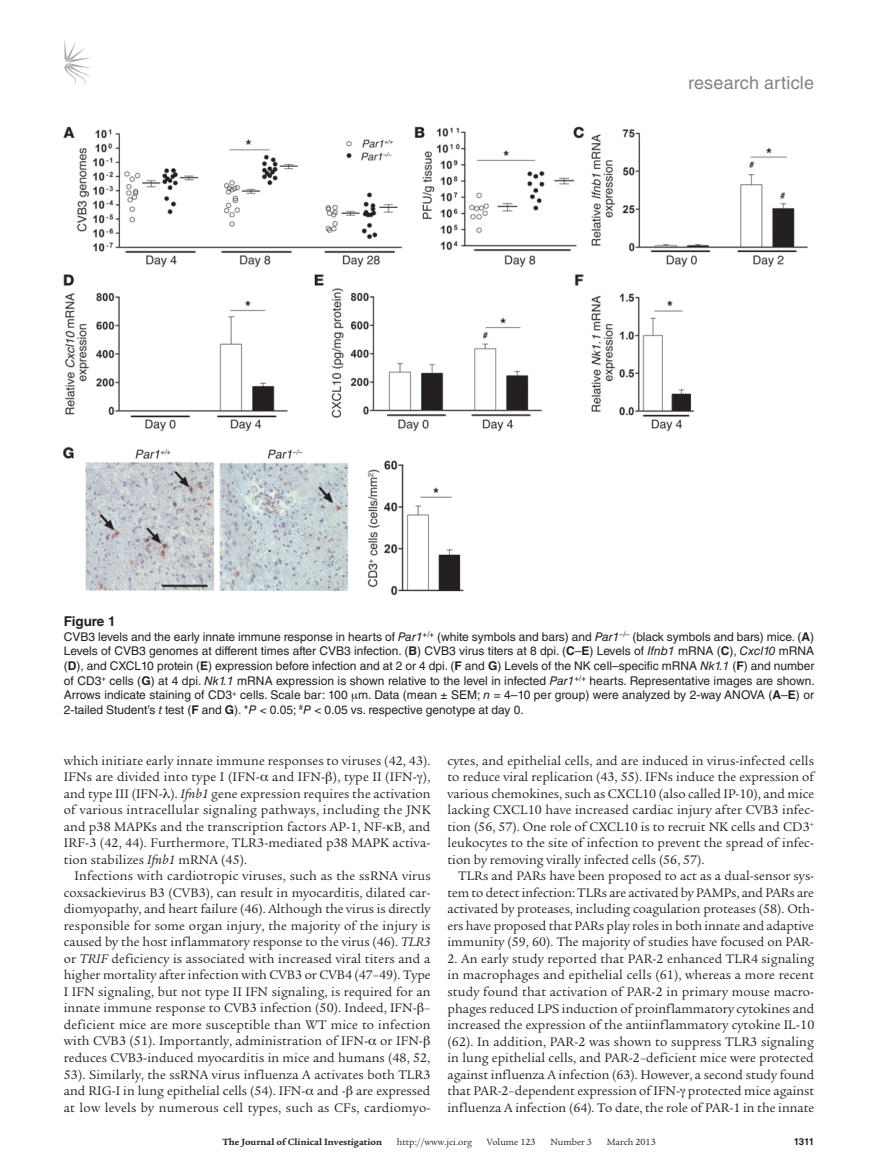
<style>
.page{position:relative;width:878px;height:1175px;background:#fff}
.page>*{position:absolute;margin:0;border:0;box-sizing:border-box;transform-origin:0 0}
.t1{font:18px "Helvetica LT Std";letter-spacing:.01em;color:#808285}
.t2{font:13.5px/16.5px "Legacy Serif Std";letter-spacing:.01em;color:#231f20;text-align:justify}
.t3{font:700 13.5px "Helvetica LT Std";color:#231f20}
.t4{font:12px/14.7px "Helvetica LT Std";color:#231f20;text-align:justify}
.t5{font:9.75px "Legacy Serif Std";color:#231f20}
.t6{font:700 9.75px "Legacy Serif Std";color:#231f20}
.t7{font:700 9.75px "Helvetica LT Std";color:#231f20}
.s1{font-style:italic}
.s2{font-weight:700}
</style>
<div class="page">
<svg style="left:64px;top:40px;width:27px;height:45px"></svg>
<img style="left:64px;top:126px;width:744px;height:469px">
<h1 class="t1" style="left:688px;top:73px;width:127px">research article</h1>
<p class="t3" style="left:64px;top:613px;width:53px">Figure 1</p>
<p class="t4" style="left:64px;top:629px;width:752px">CVB3 levels and the early innate immune response in hearts of <span class="s1">Par1</span><sup>+/+</sup> (white symbols and bars) and <span class="s1">Par1</span><sup>–/–</sup> (black symbols and bars) mice. (<span class="s2">A</span>)<br>Levels of CVB3 genomes at different times after CVB3 infection. (<span class="s2">B</span>) CVB3 virus titers at 8 dpi. (<span class="s2">C</span>–<span class="s2">E</span>) Levels of <span class="s1">Ifnb1</span> mRNA (<span class="s2">C</span>), <span class="s1">Cxcl10</span> mRNA (<span class="s2">D</span>), and CXCL10 protein (<span class="s2">E</span>) expression before infection and at 2 or 4 dpi. (<span class="s2">F</span> and <span class="s2">G</span>) Levels of the NK cell–specific mRNA <span class="s1">Nk1.1</span> (<span class="s2">F</span>) and number of CD3<sup>+</sup> cells (<span class="s2">G</span>) at 4 dpi. <span class="s1">Nk1.1</span> mRNA expression is shown relative to the level in infected <span class="s1">Par1</span><sup>+/+</sup> hearts. Representative images are shown.<br>Arrows indicate staining of CD3<sup>+</sup> cells. Scale bar: 100 m. Data (mean ± SEM; <span class="s1">n</span> = 4–10 per group) were analyzed by 2-way ANOVA (<span class="s2">A</span>–<span class="s2">E</span>) or 2-tailed Student’s <span class="s1">t</span> test (<span class="s2">F</span> and <span class="s2">G</span>). *<span class="s1">P</span> &lt; 0.05; <sup>#</sup><span class="s1">P</span> &lt; 0.05 vs. respective genotype at day 0.</p>
<p class="t2" style="left:64px;top:752px;width:368px">which initiate early innate immune responses to viruses (42, 43).<br>IFNs are divided into type I (IFN- and IFN- ), type II (IFN- ), and type III (IFN- ). <span class="s1">Ifnb1</span> gene expression requires the activation of various intracellular signaling pathways, including the JNK and p38 MAPKs and the transcription factors AP-1, NF- B, and IRF-3 (42, 44). Furthermore, TLR3-mediated p38 MAPK activa&shy;tion stabilizes <span class="s1">Ifnb1</span> mRNA (45).</p>
<p class="t2" style="left:64px;top:868px;width:368px;text-align:left;text-indent:11px">Infections with cardiotropic viruses, such as the ssRNA virus coxsackievirus B3 (CVB3), can result in myocarditis, dilated car&shy;diomyopathy, and heart failure (46). Although the virus is directly responsible for some organ injury, the majority of the injury is caused by the host inflammatory response to the virus (46). <span class="s1">TLR3 </span>or <span class="s1">TRIF</span> deficiency is associated with increased viral titers and a higher mortality after infection with CVB3 or CVB4 (47–49). Type I IFN signaling, but not type II IFN signaling, is required for an innate immune response to CVB3 infection (50). Indeed, IFN- – deficient mice are more susceptible than WT mice to infection with CVB3 (51). Importantly, administration of IFN- or IFN&shy;reduces CVB3-induced myocarditis in mice and humans (48, 52, 53). Similarly, the ssRNA virus influenza A activates both TLR3 and RIG-I in lung epithelial cells (54). IFN- and - are expressed at low levels by numerous cell types, such as CFs, cardiomyo-</p>
<p class="t2" style="left:447px;top:752px;width:368px">cytes, and epithelial cells, and are induced in virus-infected cells to reduce viral replication (43, 55). IFNs induce the expression of various chemokines, such as CXCL10 (also called IP-10), and mice lacking CXCL10 have increased cardiac injury after CVB3 infec&shy;tion (56, 57). One role of CXCL10 is to recruit NK cells and CD3<sup>+ </sup>leukocytes to the site of infection to prevent the spread of infec&shy;tion by removing virally infected cells (56, 57).</p>
<p class="t2" style="left:447px;top:868px;width:368px;text-indent:11px">TLRs and PARs have been proposed to act as a dual-sensor sys&shy;tem to detect infection: TLRs are activated by PAMPs, and PARs are activated by proteases, including coagulation proteases (58). Oth&shy;ers have proposed that PARs play roles in both innate and adaptive immunity (59, 60). The majority of studies have focused on PAR-</p>
<p class="t2" style="left:447px;top:950px;width:368px">2. An early study reported that PAR-2 enhanced TLR4 signaling in macrophages and epithelial cells (61), whereas a more recent study found that activation of PAR-2 in primary mouse macro&shy;phages reduced LPS induction of proinflammatory cytokines and increased the expression of the antiinflammatory cytokine IL-10 (62). In addition, PAR-2 was shown to suppress TLR3 signaling in lung epithelial cells, and PAR-2–deficient mice were protected against influenza A infection (63). However, a second study found that PAR-2–dependent expression of IFN- protected mice against influenza A infection (64). To date, the role of PAR-1 in the innate</p>
<p class="t6" style="left:222px;top:1135px;width:161px">The Journal of Clinical Investigation</p>
<p class="t5" style="left:397px;top:1136px;width:77px">http://www.jci.org</p>
<p class="t5" style="left:486px;top:1136px;width:50px">Volume 123</p>
<p class="t5" style="left:550px;top:1136px;width:43px">Number 3</p>
<p class="t5" style="left:606px;top:1136px;width:51px">March 2013</p>
<p class="t7" style="left:793px;top:1135px;width:22px">1311</p>
</div>
